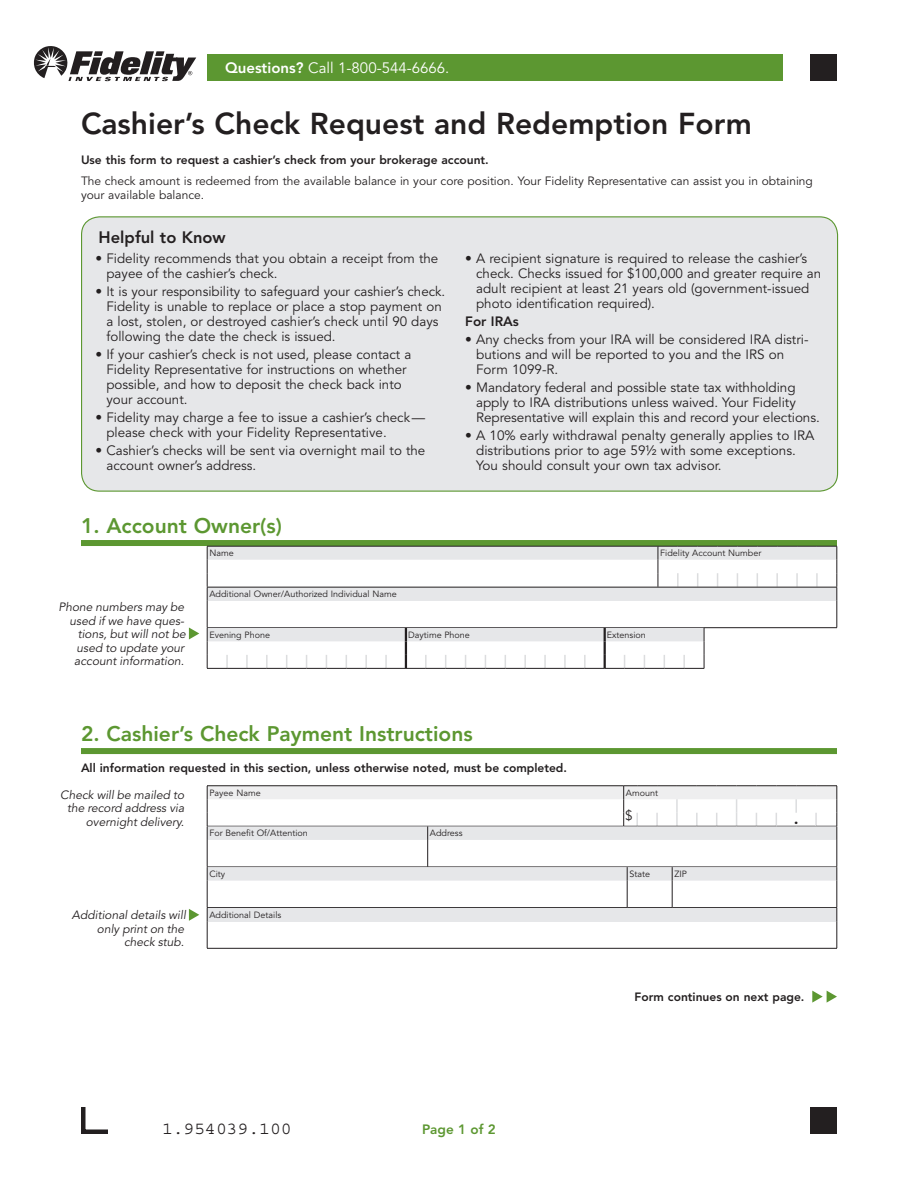
<style>
.page{position:relative;width:918px;height:1188px;background:#fff}
.page>*{position:absolute;margin:0;border:0;box-sizing:border-box;transform-origin:0 0}
.t1{font:800 30px "Avenir";color:#231f20}
.t2{font:800 21px "Avenir";color:#5c9731}
.t3{font:18px "Courier";color:#231f20}
.t4{font:800 16.5px "Avenir";color:#231f20}
.t5{font:15px "Avenir";color:#fff}
.t6{font:13.5px/15px "Avenir";color:#231f20}
.t7{font:800 13.5px "Avenir";color:#5c9731}
.t8{font:800 13.5px "Avenir";color:#231f20}
.t9{font:italic 12px/13.5px "Avenir";color:#231f20;text-align:right}
.t10{font:800 12px "Avenir";color:#231f20}
.t11{font:12px/13.5px "Avenir";color:#231f20}
.t12{font:9px "Avenir";color:#231f20}
.s1{font-weight:800}
</style>
<div class="page">
<svg style="left:33px;top:46px;width:163px;height:35px"></svg>
<div style="left:207px;top:54px;width:576px;height:27px;background:#5c9731"></div>
<div style="left:81px;top:540px;width:756px;height:6px;background:#5c9731"></div>
<div style="left:81px;top:748px;width:756px;height:6px;background:#5c9731"></div>
<div style="left:82px;top:217px;width:756px;height:274px;background:#e6e7e9;border-radius:18px"></div>
<svg style="left:207px;top:546px;width:631px;height:123px"></svg>
<hr style="left:207px;top:948px;width:630px;height:1px;background:#231f20">
<svg style="left:207px;top:785px;width:631px;height:163px"></svg>
<svg style="left:189px;top:628px;width:10px;height:12px"></svg>
<svg style="left:189px;top:909px;width:10px;height:12px"></svg>
<svg style="left:812px;top:991px;width:25px;height:12px"></svg>
<div style="left:810px;top:1107px;width:27px;height:27px;background:#231f20"></div>
<svg style="left:81px;top:1107px;width:27px;height:27px"></svg>
<div style="left:810px;top:54px;width:27px;height:27px;background:#231f20"></div>
<p class="t5" style="left:225px;top:59px;width:226px"><span class="s1">Questions?</span> Call 1-800-544-6666.</p>
<h1 class="t1" style="left:81px;top:106px;width:672px">Cashier’s Check Request and Redemption Form</h1>
<p class="t10" style="left:81px;top:153px;width:409px">Use this form to request a cashier’s check from your brokerage account.</p>
<p class="t11" style="left:81px;top:175px;width:733px">The check amount is redeemed from the available balance in your core position. Your Fidelity Representative can assist you in obtaining your available balance.</p>
<p class="t4" style="left:99px;top:228px;width:129px">Helpful to Know</p>
<p class="t6" style="left:106px;top:251px;width:333px;text-indent:-11px">• Fidelity recommends that you obtain a receipt from the payee of the cashier’s check.</p>
<p class="t6" style="left:106px;top:284px;width:340px;text-indent:-11px">• It is your responsibility to safeguard your cashier’s check.<br>Fidelity is unable to replace or place a stop payment on a lost, stolen, or destroyed cashier’s check until 90 days following the date the check is issued.</p>
<p class="t6" style="left:106px;top:347px;width:306px;text-indent:-11px">• If your cashier’s check is not used, please contact a Fidelity Representative for instructions on whether possible, and how to deposit the check back into your account.</p>
<p class="t6" style="left:106px;top:410px;width:320px;text-indent:-11px">• Fidelity may charge a fee to issue a cashier’s check— please check with your Fidelity Representative.</p>
<p class="t6" style="left:106px;top:443px;width:320px;text-indent:-11px">• Cashier’s checks will be sent via overnight mail to the account owner’s address.</p>
<p class="t6" style="left:476px;top:251px;width:347px;text-indent:-11px">• A recipient signature is required to release the cashier’s check. Checks issued for $100,000 and greater require an adult recipient at least 21 years old (government-issued photo identification required).</p>
<p class="t8" style="left:465px;top:313px;width:55px">For IRAs</p>
<p class="t6" style="left:476px;top:332px;width:334px;text-indent:-11px">• Any checks from your IRA will be considered IRA distri&shy;butions and will be reported to you and the IRS on<br>Form 1099-R.</p>
<p class="t6" style="left:476px;top:380px;width:345px;text-indent:-11px">• Mandatory federal and possible state tax withholding apply to IRA distributions unless waived. Your Fidelity<br>Representative will explain this and record your elections.</p>
<p class="t6" style="left:476px;top:428px;width:340px;text-indent:-11px">• A 10% early withdrawal penalty generally applies to IRA distributions prior to age 59½ with some exceptions.<br>You should consult your own tax advisor.</p>
<h2 class="t2" style="left:81px;top:513px;width:203px">1. Account Owner(s)</h2>
<p class="t12" style="left:209px;top:548px;width:26px">Name</p>
<p class="t12" style="left:660px;top:548px;width:103px">Fidelity Account Number</p>
<p class="t12" style="left:209px;top:589px;width:189px">Additional Owner/Authorized Individual Name</p>
<p class="t12" style="left:209px;top:629px;width:62px">Evening Phone</p>
<p class="t12" style="left:408px;top:629px;width:63px">Daytime Phone</p>
<p class="t12" style="left:607px;top:629px;width:41px">Extension</p>
<p class="t9" style="left:59px;top:600px;width:129px">Phone numbers may be used if we have ques&shy;tions, but will not be used to update your account information.</p>
<h2 class="t2" style="left:81px;top:721px;width:393px">2. Cashier’s Check Payment Instructions</h2>
<p class="t10" style="left:81px;top:761px;width:488px">All information requested in this section, unless otherwise noted, must be completed.</p>
<p class="t12" style="left:209px;top:787px;width:53px">Payee Name</p>
<p class="t12" style="left:626px;top:787px;width:34px">Amount</p>
<p class="t6" style="left:625px;top:808px;width:9px">$</p>
<p class="t9" style="left:60px;top:788px;width:125px">Check will be mailed to the record address via overnight delivery.</p>
<p class="t12" style="left:209px;top:828px;width:100px">For Benefit Of/Attention</p>
<p class="t12" style="left:430px;top:828px;width:34px">Address</p>
<p class="t12" style="left:209px;top:869px;width:17px">City</p>
<p class="t12" style="left:629px;top:869px;width:22px">State</p>
<p class="t12" style="left:674px;top:869px;width:14px">ZIP</p>
<p class="t12" style="left:209px;top:909px;width:73px">Additional Details</p>
<p class="t9" style="left:72px;top:909px;width:115px">Additional details will only print on the check stub.</p>
<p class="t4" style="left:794px;top:809px;width:6px">.</p>
<h3 class="t3" style="left:162px;top:1120px;width:131px">1.954039.100</h3>
<p class="t7" style="left:422px;top:1121px;width:75px">Page 1 of 2</p>
<p class="t10" style="left:634px;top:990px;width:172px">Form continues on next page.</p>
</div>
